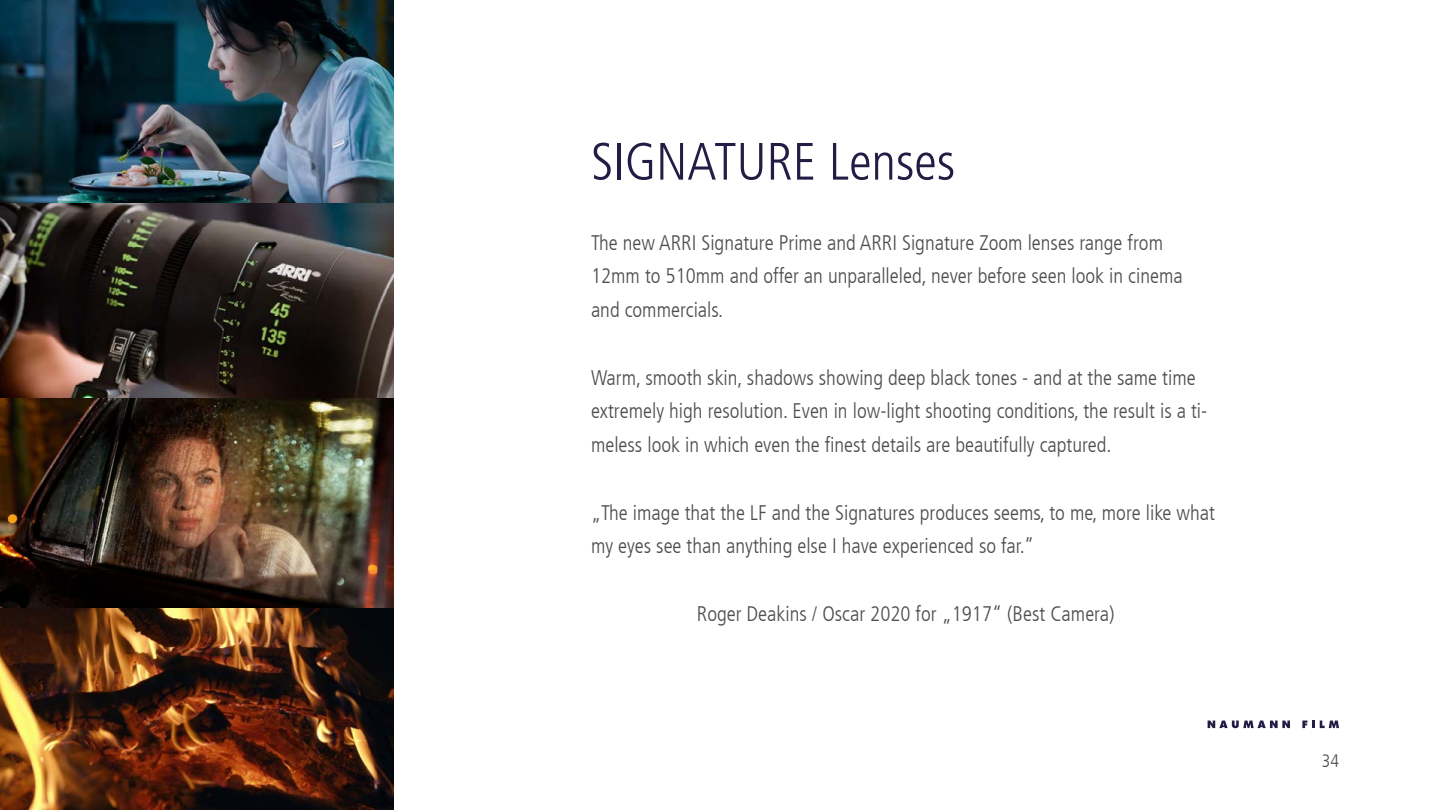
<style>
.page{position:relative;width:1440px;height:810px;background:#fff}
.page>*{position:absolute;margin:0;border:0;box-sizing:border-box;transform-origin:0 0}
.t1{font:300 condensed 52.5px "Frutiger LT";color:#211d45}
.t2{font:300 condensed 21px/33.8px "Frutiger LT";color:#4d4d4d}
.t3{font:300 condensed 18px "Frutiger LT";color:#4d4d4d}
</style>
<div class="page">
<svg style="left:1208px;top:721px;width:82px;height:7px"></svg>
<svg style="left:1302px;top:721px;width:37px;height:7px"></svg>
<img style="left:0;top:202px;width:393px;height:197px">
<img style="left:0;top:0;width:393px;height:202px">
<img style="left:0;top:399px;width:393px;height:411px">
<h1 class="t1" style="left:591px;top:132px;width:366px">SIGNATURE Lenses</h1>
<p class="t2" style="left:591px;top:226px;width:593px">The new ARRI Signature Prime and ARRI Signature Zoom lenses range from<br>12mm to 510mm and offer an unparalleled, never before seen look in cinema and commercials.</p>
<p class="t2" style="left:591px;top:361px;width:618px">Warm, smooth skin, shadows showing deep black tones - and at the same time extremely high resolution. Even in low-light shooting conditions, the result is a ti&shy;meless look in which even the finest details are beautifully captured.</p>
<p class="t2" style="left:591px;top:496px;width:626px">„The image that the LF and the Signatures produces seems, to me, more like what my eyes see than anything else I have experienced so far.”</p>
<p class="t2" style="left:697px;top:597px;width:419px">Roger Deakins / Oscar 2020 for „1917“ (Best Camera)</p>
<p class="t3" style="left:1322px;top:751px;width:19px">34</p>
</div>
